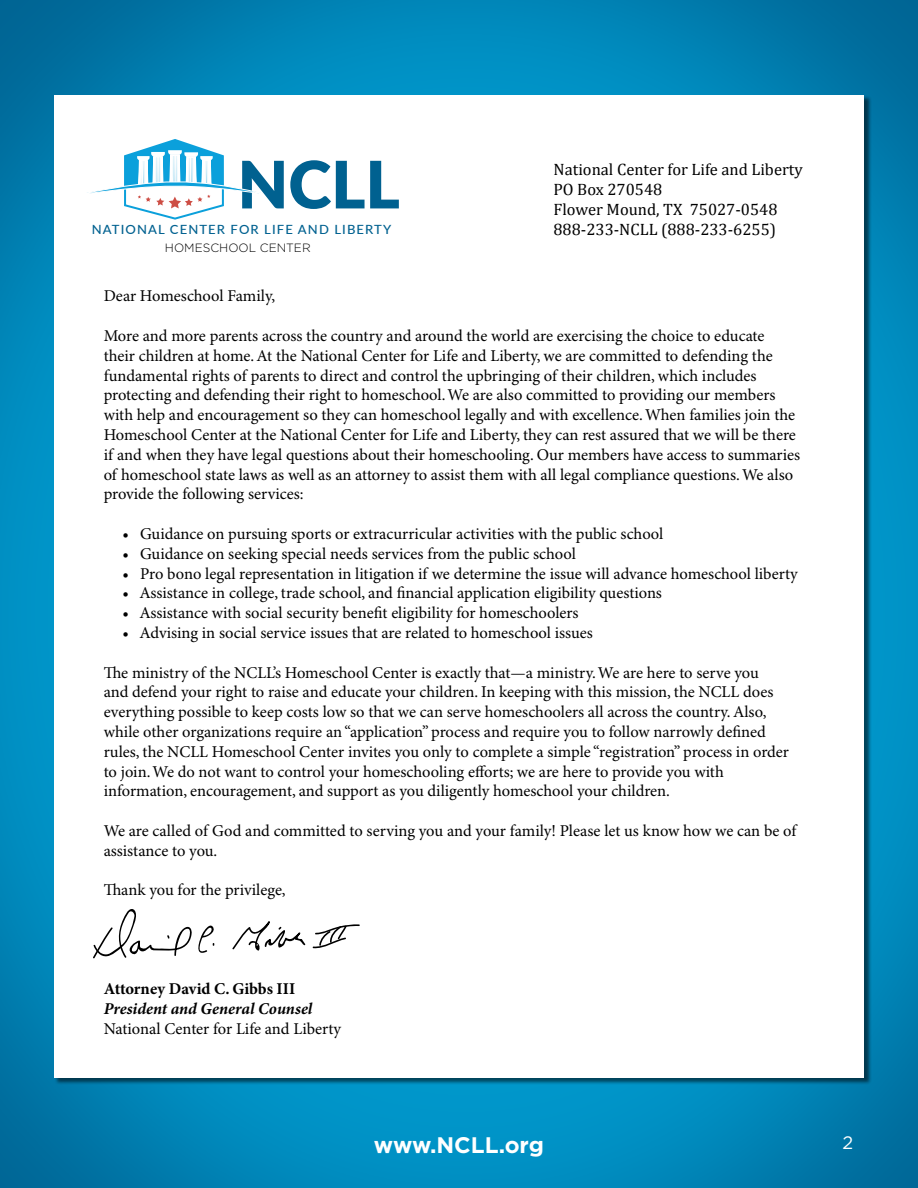
<style>
.page{position:relative;width:918px;height:1188px;background:#fff}
.page>*{position:absolute;margin:0;border:0;box-sizing:border-box;transform-origin:0 0}
.t1{font:900 65.4px "Lato";color:#006190}
.t2{font:700 22.5px "Gotham HTF";color:#fff}
.t3{font:18px "Gotham HTF";color:#fff}
.t4{font:16.5px/19.8px "Minion Pro";color:#000}
.t5{font:16.5px "Cambria";color:#000}
.t6{font:italic 700 16.5px "Minion Pro";color:#000}
.t7{font:700 16.5px "Minion Pro";color:#000}
.t8{font:500 12.75px "Lato";letter-spacing:.085em;color:#006190}
.t9{font:300 12px "Gotham HTF";color:#000}
</style>
<div class="page">
<img style="left:0;top:0;width:918px;height:1188px">
<div style="left:54px;top:95px;width:810px;height:983px;background:#fff"></div>
<svg style="left:87px;top:139px;width:174px;height:81px"></svg>
<svg style="left:93px;top:909px;width:122px;height:50px"></svg>
<svg style="left:232px;top:921px;width:74px;height:30px"></svg>
<svg style="left:312px;top:924px;width:48px;height:25px"></svg>
<p class="t1" style="left:238px;top:135px;width:164px">NCLL</p>
<p class="t8" style="left:92px;top:220px;width:301px">NATIONAL CENTER FOR LIFE AND LIBERTY</p>
<p class="t9" style="left:165px;top:241px;width:147px">HOMESCHOOL CENTER</p>
<p class="t5" style="left:554px;top:160px;width:251px">National Center for Life and Liberty</p>
<p class="t5" style="left:554px;top:180px;width:110px">PO Box 270548</p>
<p class="t5" style="left:554px;top:200px;width:225px">Flower Mound, TX 75027-0548</p>
<p class="t5" style="left:554px;top:219px;width:224px">888-233-NCLL (888-233-6255)</p>
<p class="t4" style="left:104px;top:287px;width:173px">Dear Homeschool Family,</p>
<p class="t4" style="left:104px;top:327px;width:662px">More and more parents across the country and around the world are exercising the choice to educate</p>
<p class="t4" style="left:104px;top:346px;width:671px">their children at home. At the National Center for Life and Liberty, we are committed to defending the</p>
<p class="t4" style="left:104px;top:366px;width:654px">fundamental rights of parents to direct and control the upbringing of their children, which includes</p>
<p class="t4" style="left:104px;top:386px;width:698px">protecting and defending their right to homeschool. We are also committed to providing our members with help and encouragement so they can homeschool legally and with excellence. When families join the Homeschool Center at the National Center for Life and Liberty, they can rest assured that we will be there if and when they have legal questions about their homeschooling. Our members have access to summaries of homeschool state laws as well as an attorney to assist them with all legal compliance questions. We also provide the following services:</p>
<p class="t4" style="left:122px;top:525px;width:543px">• Guidance on pursuing sports or extracurricular activities with the public school</p>
<p class="t4" style="left:122px;top:544px;width:455px">• Guidance on seeking special needs services from the public school</p>
<p class="t4" style="left:122px;top:564px;width:677px">• Pro bono legal representation in litigation if we determine the issue will advance homeschool liberty</p>
<p class="t4" style="left:122px;top:584px;width:541px">• Assistance in college, trade school, and financial application eligibility questions</p>
<p class="t4" style="left:122px;top:604px;width:458px">• Assistance with social security benefit eligibility for homeschoolers</p>
<p class="t4" style="left:122px;top:624px;width:472px">• Advising in social service issues that are related to homeschool issues</p>
<p class="t4" style="left:104px;top:663px;width:657px">The ministry of the NCLL’s Homeschool Center is exactly that—a ministry. We are here to serve you</p>
<p class="t4" style="left:104px;top:683px;width:671px">and defend your right to raise and educate your children. In keeping with this mission, the NCLL does</p>
<p class="t4" style="left:104px;top:703px;width:664px">everything possible to keep costs low so that we can serve homeschoolers all across the country. Also,</p>
<p class="t4" style="left:104px;top:723px;width:664px">while other organizations require an “application” process and require you to follow narrowly defined</p>
<p class="t4" style="left:104px;top:742px;width:687px">rules, the NCLL Homeschool Center invites you only to complete a simple “registration” process in order</p>
<p class="t4" style="left:104px;top:762px;width:622px">to join. We do not want to control your homeschooling efforts; we are here to provide you with</p>
<p class="t4" style="left:104px;top:782px;width:568px">information, encouragement, and support as you diligently homeschool your children.</p>
<p class="t4" style="left:104px;top:822px;width:694px">We are called of God and committed to serving you and your family! Please let us know how we can be of assistance to you.</p>
<p class="t4" style="left:104px;top:881px;width:184px">Thank you for the privilege,</p>
<p class="t7" style="left:104px;top:979px;width:193px">Attorney David C. Gibbs III</p>
<p class="t6" style="left:104px;top:999px;width:210px">President and General Counsel</p>
<p class="t4" style="left:104px;top:1020px;width:239px">National Center for Life and Liberty</p>
<h2 class="t2" style="left:374px;top:1132px;width:172px">www.NCLL.org</h2>
<p class="t3" style="left:842px;top:1133px;width:12px">2</p>
</div>
